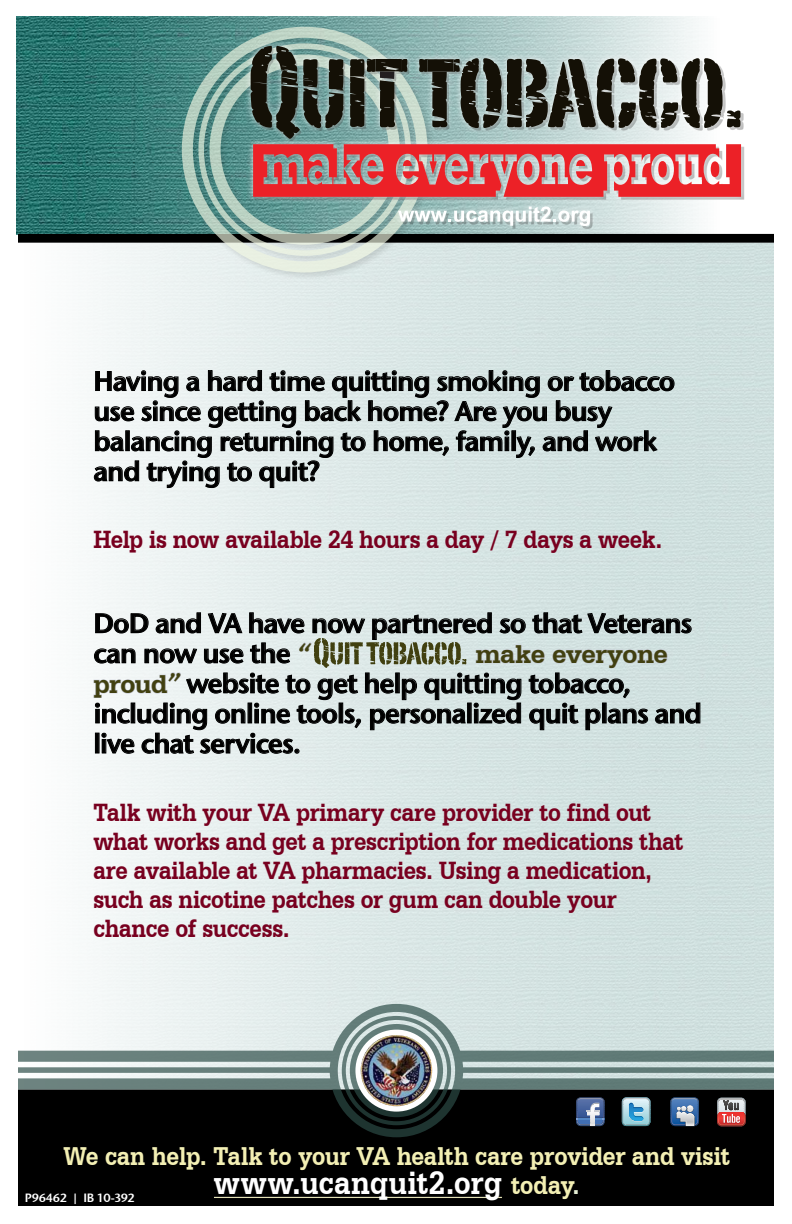
<style>
.page{position:relative;width:792px;height:1224px;background:#fff}
.page>*{position:absolute;margin:0;border:0;box-sizing:border-box;transform-origin:0 0}
.t1{font:700 33.9px "Serifa BT";letter-spacing:.015em;color:#fff;scale:.88 1}
.Question_REG{font:27.2px/30.1px "Stone Sans Sem ITCTT Semi";letter-spacing:-.035em;color:#000}
.t2{font:700 27.2px "Serifa BT";letter-spacing:-.015em;color:#414010}
.t3{font:700 27.1px "Serifa BT";letter-spacing:-.005em;color:#f3efb3;scale:.88 1}
.Question_REG-2{font:700 26.3px/29.1px "Serifa BT";letter-spacing:-.015em;color:#78001f;scale:.88 1}
.t4{font:12px "Stone Sans Sem ITCTT Semi";letter-spacing:-.035em;color:#fff}
.s1{font-family:"Stone Sans Sem ITCTT Semi Ita";color:#414010}
.s2{font-family:"Serifa BT";font-weight:700;color:#414010}
.s3{font-size:27.1px;color:#f3efb3}
.s4{font-size:27.1px;color:#e5eed4}
</style>
<div class="page">
<img style="left:17px;top:17px;width:755px;height:218px">
<img style="left:18px;top:243px;width:756px;height:846px">
<div style="left:18px;top:234px;width:756px;height:9px;background:#000"></div>
<div style="left:180px;top:25px;width:256px;height:256px;background:#000;opacity:.17"></div>
<div style="left:182px;top:27px;width:246px;height:245px;border:11px solid #ecf2de;border-radius:50%"></div>
<div style="left:210px;top:54px;width:190px;height:191px;border:11px solid #ecf2de;border-radius:50%"></div>
<div style="left:244px;top:39px;width:504px;height:193px;background:#fff;opacity:.75"></div>
<svg style="left:251px;top:46px;width:495px;height:151px;background:#9a7673"></svg>
<svg style="left:398px;top:207px;width:192px;height:19px"></svg>
<div style="left:18px;top:1089px;width:756px;height:117px;background:#000"></div>
<div style="left:61px;top:1146px;width:671px;height:57px;background:#000"></div>
<svg style="left:94px;top:370px;width:580px;height:118px;background:#bfc9c8"></svg>
<div style="left:18px;top:1051px;width:317px;height:11px;background:#68807c"></div>
<div style="left:18px;top:1067px;width:317px;height:6px;background:#68807c"></div>
<div style="left:18px;top:1078px;width:317px;height:11px;background:#68807c"></div>
<div style="left:330px;top:1004px;width:133px;height:133px;border:8px solid #2c4c47;border-radius:50%"></div>
<div style="left:342px;top:1016px;width:109px;height:109px;border:4px solid #2c4c47;border-radius:50%"></div>
<div style="left:350px;top:1024px;width:93px;height:93px;border:8px solid #2c4c47;border-radius:50%"></div>
<div style="left:459px;top:1051px;width:315px;height:11px;background:#607b77"></div>
<div style="left:459px;top:1067px;width:315px;height:6px;background:#607a77"></div>
<div style="left:459px;top:1078px;width:315px;height:11px;background:#5f7a77"></div>
<svg style="left:355px;top:1030px;width:82px;height:82px"></svg>
<svg style="left:94px;top:612px;width:606px;height:142px;background:#bfc9c7"></svg>
<img style="left:361px;top:1035px;width:71px;height:71px;border-radius:36px">
<svg style="left:576px;top:1097px;width:29px;height:29px"></svg>
<img style="left:577px;top:1098px;width:27px;height:5px">
<svg style="left:622px;top:1097px;width:28px;height:29px"></svg>
<svg style="left:670px;top:1097px;width:29px;height:30px"></svg>
<svg style="left:717px;top:1098px;width:29px;height:28px"></svg>
<p class="Question_REG" style="left:93px;top:366px;width:583px">Having a hard time quitting smoking or tobacco use since getting back home? Are you busy balancing returning to home, family, and work and trying to quit?</p>
<p class="Question_REG-2" style="left:93px;top:524px;width:648px">Help is now available 24 hours a day / 7 days a week.</p>
<p class="Question_REG" style="left:93px;top:608px;width:600px">DoD and VA have now partnered so that Veterans can now use the <span class="s1">“</span></p>
<p class="t2" style="left:476px;top:637px;width:194px">make everyone</p>
<p class="Question_REG" style="left:93px;top:668px;width:610px"><span class="s2">proud</span><span class="s1">”</span> website to get help quitting tobacco, including online tools, personalized quit plans and live chat services.</p>
<p class="Question_REG-2" style="left:93px;top:797px;width:672px">Talk with your VA primary care provider to find out what works and get a prescription for medications that are available at VA pharmacies. Using a medication, such as nicotine patches or gum can double your chance of success.</p>
<p class="t3" style="left:63px;top:1140px;width:759px">We can help. Talk to your VA health care provider and visit</p>
<p class="t1" style="left:214px;top:1162px;width:417px">www.ucanquit2.org <span class="s3">today</span><span class="s4">.</span></p>
<p class="t4" style="left:25px;top:1190px;width:111px">P96462 | IB 10-392</p>
</div>
